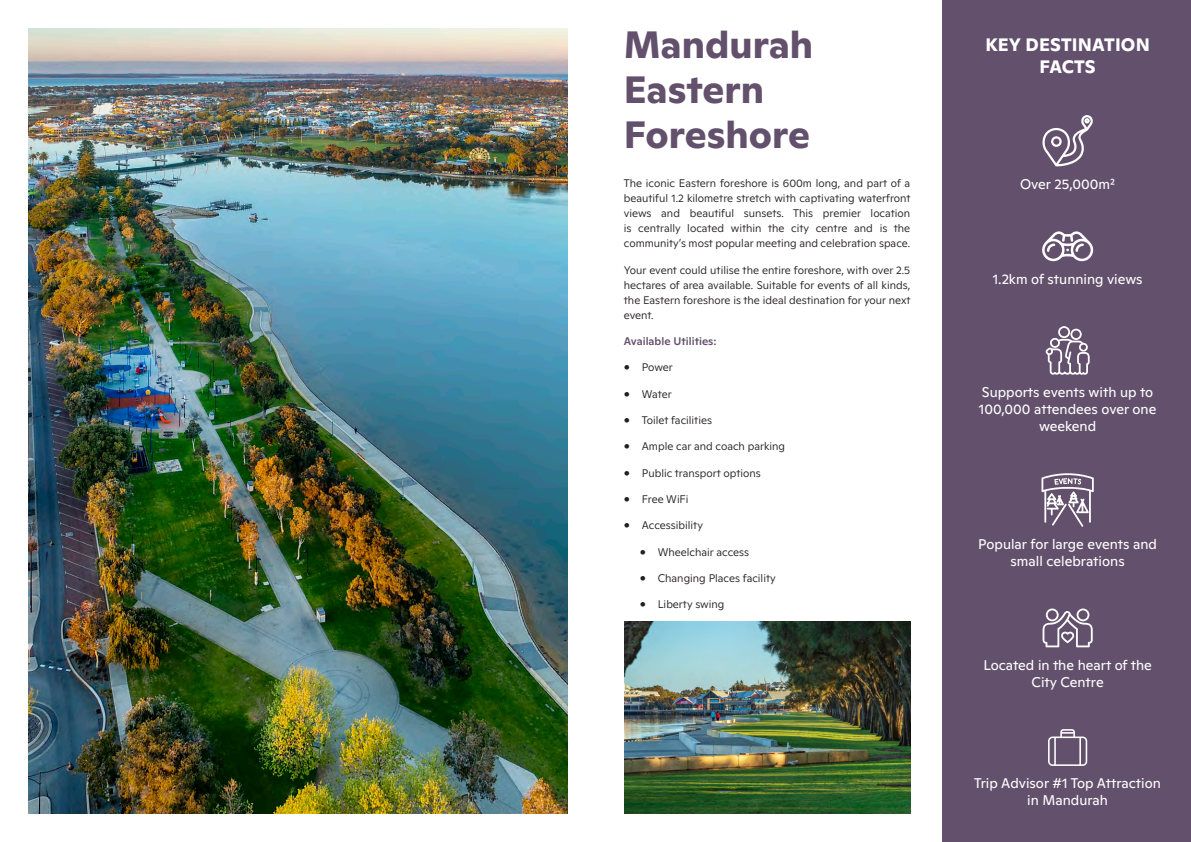
<style>
.page{position:relative;width:1191px;height:842px;background:#fff}
.page>*{position:absolute;margin:0;border:0;box-sizing:border-box;transform-origin:0 0}
.Page_Title{font:700 38px/44.6px "Ginto Normal";color:#63506c}
.t1{font:700 18px/21.6px "Ginto Normal";letter-spacing:.01em;color:#fff;text-align:center}
.t2{font:14px/16.8px "Ginto Normal";color:#fff;text-align:center}
.Body{font:300 11px/15px "Ginto Normal";color:#231f20;text-align:justify}
.Body-2{font:500 11px "Ginto Normal";color:#63506c}
</style>
<div class="page">
<div style="left:943px;top:0;width:248px;height:842px;background:#63506c"></div>
<svg style="left:1042px;top:115px;width:51px;height:51px"></svg>
<svg style="left:1042px;top:231px;width:51px;height:30px"></svg>
<svg style="left:1045px;top:326px;width:44px;height:49px"></svg>
<svg style="left:1041px;top:473px;width:52px;height:54px"></svg>
<svg style="left:1042px;top:608px;width:50px;height:39px"></svg>
<svg style="left:1048px;top:729px;width:39px;height:37px"></svg>
<img style="left:28px;top:28px;width:539px;height:786px">
<img style="left:624px;top:621px;width:286px;height:193px">
<p class="Page_Title" style="left:624px;top:19px;width:191px">Mandurah<br>Eastern<br>Foreshore</p>
<p class="Body" style="left:624px;top:175px;width:288px">The iconic Eastern foreshore is 600m long, and part of a beautiful 1.2 kilometre stretch with captivating waterfront views and beautiful sunsets. This premier location is centrally located within the city centre and is the community’s most popular meeting and celebration space.</p>
<p class="Body" style="left:624px;top:262px;width:288px">Your event could utilise the entire foreshore, with over 2.5 hectares of area available. Suitable for events of all kinds, the Eastern foreshore is the ideal destination for your next event.</p>
<p class="Body-2" style="left:624px;top:333px;width:94px">Available Utilities:</p>
<p class="Body" style="left:624px;top:359px;width:51px">• Power</p>
<p class="Body" style="left:624px;top:386px;width:49px">• Water</p>
<p class="Body" style="left:624px;top:412px;width:90px">• Toilet facilities</p>
<p class="Body" style="left:624px;top:438px;width:163px">• Ample car and coach parking</p>
<p class="Body" style="left:624px;top:465px;width:138px">• Public transport options</p>
<p class="Body" style="left:624px;top:491px;width:66px">• Free WiFi</p>
<p class="Body" style="left:624px;top:517px;width:81px">• Accessibility</p>
<p class="Body" style="left:640px;top:544px;width:111px">• Wheelchair access</p>
<p class="Body" style="left:640px;top:570px;width:137px">• Changing Places facility</p>
<p class="Body" style="left:640px;top:596px;width:86px">• Liberty swing</p>
<p class="t1" style="left:985px;top:32px;width:166px">KEY DESTINATION<br>FACTS</p>
<p class="t2" style="left:1020px;top:175px;width:97px">Over 25,000m²</p>
<p class="t2" style="left:992px;top:269px;width:151px">1.2km of stunning views</p>
<p class="t2" style="left:978px;top:383px;width:179px">Supports events with up to<br>100,000 attendees over one weekend</p>
<p class="t2" style="left:978px;top:535px;width:180px">Popular for large events and small celebrations</p>
<p class="t2" style="left:983px;top:655px;width:170px">Located in the heart of the<br>City Centre</p>
<p class="t2" style="left:974px;top:774px;width:188px">Trip Advisor #1 Top Attraction in Mandurah</p>
</div>
